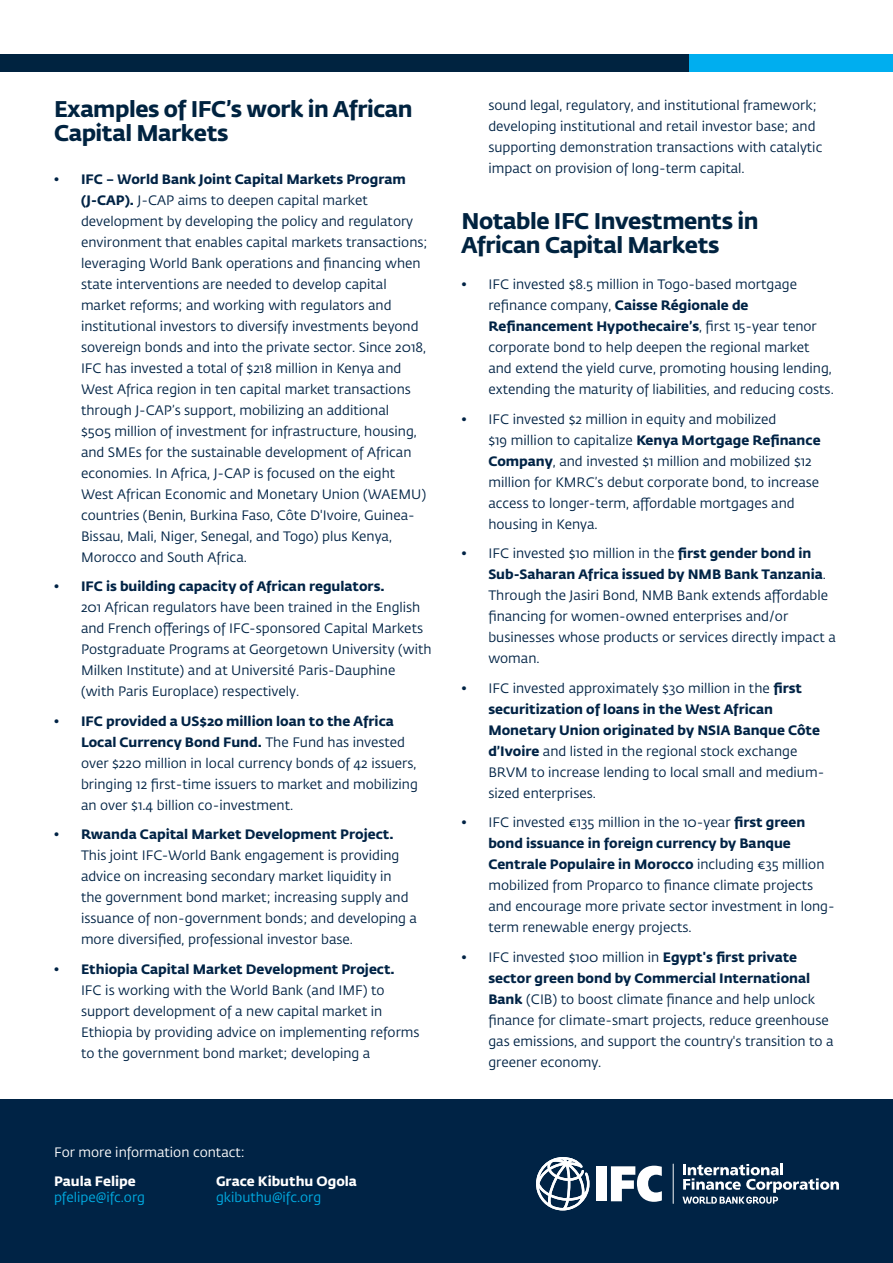
<style>
.page{position:relative;width:893px;height:1263px;background:#fff}
.page>*{position:absolute;margin:0;border:0;box-sizing:border-box;transform-origin:0 0}
.t1{font:700 22.5px/24px "Fedra Sans Std";letter-spacing:-.02em;color:#002340}
.t2{font:13.5px/21px "Fedra Sans Std";color:#002345}
.t3{font:700 13.5px "Fedra Sans Std";color:#002345}
.t4{font:13.5px "Fedra Sans Std";color:#00ade4}
.t5{font:700 13.5px "Fedra Sans Std";color:#fff}
.t6{font:13.5px "Fedra Sans Std";color:#fff}
.s1{font-weight:700}
</style>
<div class="page">
<div style="left:0;top:54px;width:893px;height:17px;background:#002340"></div>
<div style="left:690px;top:54px;width:203px;height:17px;background:#00aeef"></div>
<div style="left:0;top:1100px;width:893px;height:163px;background:#002345"></div>
<div style="left:596px;top:1166px;width:11px;height:35px;background:#fff"></div>
<svg style="left:611px;top:1166px;width:51px;height:36px"></svg>
<svg style="left:682px;top:1164px;width:157px;height:40px"></svg>
<hr style="left:673px;top:1163px;width:1px;height:41px;background:#fff">
<svg style="left:536px;top:1157px;width:53px;height:53px"></svg>
<h1 class="t1" style="left:54px;top:97px;width:360px">Examples of IFC’s work in African<br>Capital Markets</h1>
<p class="t2" style="left:81px;top:169px;width:348px;text-indent:-27px"><span class="s1">• IFC – World Bank Joint Capital Markets Program (J-CAP).</span> J-CAP aims to deepen capital market development by developing the policy and regulatory environment that enables capital markets transactions; leveraging World Bank operations and financing when state interventions are needed to develop capital market reforms; and working with regulators and institutional investors to diversify investments beyond sovereign bonds and into the private sector. Since 2018, IFC has invested a total of $218 million in Kenya and West Africa region in ten capital market transactions through J-CAP’s support, mobilizing an additional<br>$505 million of investment for infrastructure, housing, and SMEs for the sustainable development of African economies. In Africa, J-CAP is focused on the eight West African Economic and Monetary Union (WAEMU) countries (Benin, Burkina Faso, Côte D'Ivoire, Guinea-Bissau, Mali, Niger, Senegal, and Togo) plus Kenya, Morocco and South Africa.</p>
<p class="t3" style="left:54px;top:578px;width:332px">• IFC is building capacity of African regulators.</p>
<p class="t2" style="left:81px;top:597px;width:352px">201 African regulators have been trained in the English and French offerings of IFC-sponsored Capital Markets Postgraduate Programs at Georgetown University (with Milken Institute) and at Université Paris-Dauphine (with Paris Europlace) respectively.</p>
<p class="t2" style="left:81px;top:711px;width:338px;text-indent:-27px"><span class="s1">• IFC provided a US$20 million loan to the Africa Local Currency Bond Fund.</span> The Fund has invested over $220 million in local currency bonds of 42 issuers, bringing 12 first-time issuers to market and mobilizing an over $1.4 billion co-investment.</p>
<p class="t3" style="left:54px;top:826px;width:341px">• Rwanda Capital Market Development Project.</p>
<p class="t2" style="left:81px;top:845px;width:338px">This joint IFC-World Bank engagement is providing advice on increasing secondary market liquidity in<br>the government bond market; increasing supply and issuance of non-government bonds; and developing a more diversified, professional investor base.</p>
<p class="t3" style="left:54px;top:960px;width:342px">• Ethiopia Capital Market Development Project.</p>
<p class="t2" style="left:81px;top:980px;width:340px">IFC is working with the World Bank (and IMF) to support development of a new capital market in Ethiopia by providing advice on implementing reforms to the government bond market; developing a</p>
<p class="t2" style="left:488px;top:95px;width:335px">sound legal, regulatory, and institutional framework; developing institutional and retail investor base; and supporting demonstration transactions with catalytic impact on provision of long-term capital.</p>
<h1 class="t1" style="left:461px;top:209px;width:299px">Notable IFC Investments in<br>African Capital Markets</h1>
<p class="t2" style="left:488px;top:274px;width:347px;text-indent:-27px">• IFC invested $8.5 million in Togo-based mortgage refinance company, <span class="s1">Caisse Régionale de Refinancement Hypothecaire’s</span>, first 15-year tenor corporate bond to help deepen the regional market and extend the yield curve, promoting housing lending, extending the maturity of liabilities, and reducing costs.</p>
<p class="t2" style="left:488px;top:409px;width:334px;text-indent:-27px">• IFC invested $2 million in equity and mobilized<br>$19 million to capitalize <span class="s1">Kenya Mortgage Refinance Company</span>, and invested $1 million and mobilized $12 million for KMRC’s debut corporate bond, to increase access to longer-term, affordable mortgages and housing in Kenya.</p>
<p class="t2" style="left:488px;top:543px;width:349px;text-indent:-27px">• IFC invested $10 million in the <span class="s1">first gender bond in Sub-Saharan Africa issued by NMB Bank Tanzania</span>.<br>Through the Jasiri Bond, NMB Bank extends affordable financing for women-owned enterprises and/or businesses whose products or services directly impact a woman.</p>
<p class="t2" style="left:488px;top:678px;width:337px;text-indent:-27px">• IFC invested approximately $30 million in the <span class="s1">first securitization of loans in the West African Monetary Union originated by NSIA Banque Côte d’Ivoire</span> and listed in the regional stock exchange BRVM to increase lending to local small and medium&shy;sized enterprises.</p>
<p class="t2" style="left:488px;top:812px;width:348px;text-indent:-27px">• IFC invested €135 million in the 10-year <span class="s1">first green bond issuance in foreign currency by Banque Centrale Populaire in Morocco</span> including €35 million mobilized from Proparco to finance climate projects and encourage more private sector investment in long&shy;term renewable energy projects.</p>
<p class="t2" style="left:488px;top:947px;width:347px;text-indent:-27px">• IFC invested $100 million in <span class="s1">Egypt's first private sector green bond by Commercial International Bank</span> (CIB) to boost climate finance and help unlock finance for climate-smart projects, reduce greenhouse gas emissions, and support the country's transition to a greener economy.</p>
<p class="t6" style="left:54px;top:1144px;width:192px">For more information contact:</p>
<p class="t5" style="left:54px;top:1173px;width:83px">Paula Felipe</p>
<p class="t5" style="left:216px;top:1173px;width:142px">Grace Kibuthu Ogola</p>
<p class="t4" style="left:54px;top:1189px;width:93px">pfelipe@ifc.org</p>
<p class="t4" style="left:216px;top:1189px;width:107px">gkibuthu@ifc.org</p>
</div>
